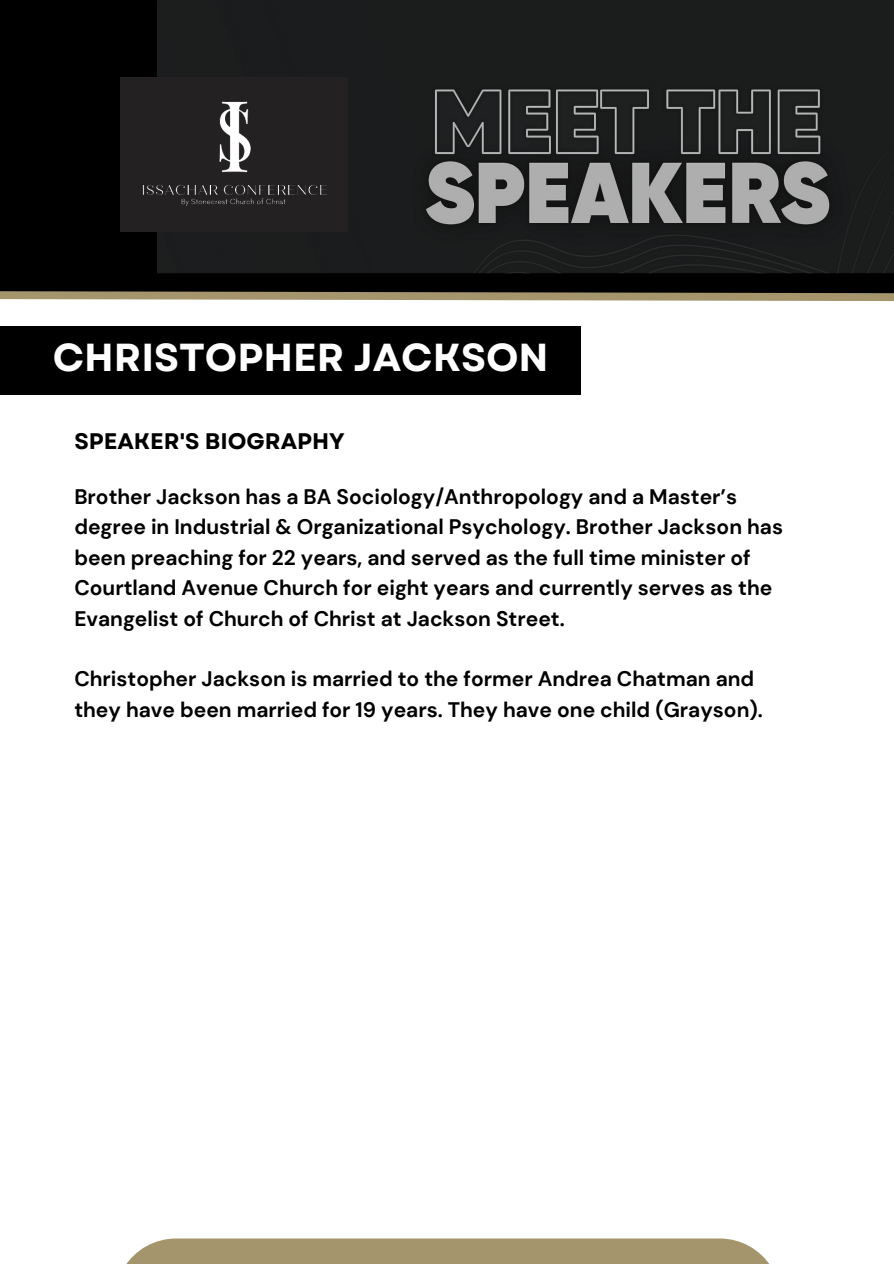
<style>
.page{position:relative;width:894px;height:1264px;background:#fff}
.page>*{position:absolute;margin:0;border:0;box-sizing:border-box;transform-origin:0 0}
.t1{font:700 39px "Garet";color:#fff}
.t2{font:700 22.5px "Garet";color:#000}
.t3{font:700 21px/30.3px "DM Sans";color:#000}
</style>
<div class="page">
<div style="left:90px;top:1238px;width:715px;height:25px;background:#a4956d"></div>
<div style="left:0;top:0;width:893px;height:297px;background:#000"></div>
<img style="left:158px;top:0;width:735px;height:274px">
<div style="left:120px;top:77px;width:227px;height:155px;background:#232121"></div>
<img style="left:142px;top:89px;width:215px;height:133px">
<svg style="left:0;top:291px;width:893px;height:10px;background:#988c6d"></svg>
<div style="left:0;top:326px;width:580px;height:69px;background:#000"></div>
<p class="t1" style="left:53px;top:329px;width:497px">CHRISTOPHER JACKSON</p>
<p class="t2" style="left:74px;top:424px;width:272px">SPEAKER'S BIOGRAPHY</p>
<h1 class="t3" style="left:74px;top:482px;width:710px">Brother Jackson has a BA Sociology/Anthropology and a Master’s degree in Industrial &amp; Organizational Psychology. Brother Jackson has been preaching for 22 years, and served as the full time minister of Courtland Avenue Church for eight years and currently serves as the Evangelist of Church of Christ at Jackson Street.</h1>
<p class="t3" style="left:74px;top:664px;width:689px">Christopher Jackson is married to the former Andrea Chatman and they have been married for 19 years. They have one child (Grayson).</p>
</div>
